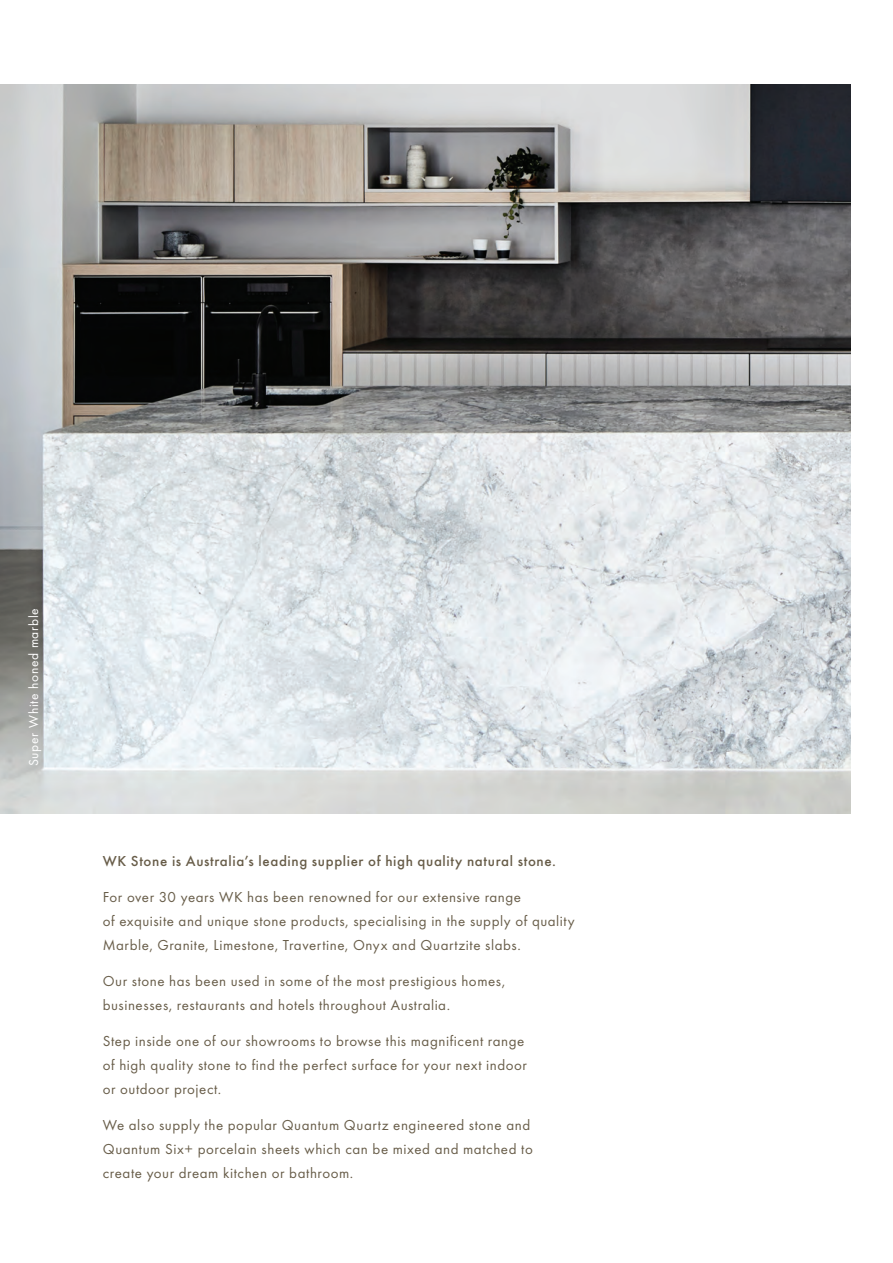
<style>
.page{position:relative;width:893px;height:1263px;background:#fff}
.page>*{position:absolute;margin:0;border:0;box-sizing:border-box;transform-origin:0 0}
.t1{font:15px/24px "Futura T";letter-spacing:.035em;color:#685d49}
.t2{font:500 15px "Futura T";letter-spacing:.04em;color:#685d49}
.t3{font:13.5px "Futura T";letter-spacing:.05em;color:#fff}
</style>
<div class="page">
<img style="left:0;top:85px;width:850px;height:728px">
<p class="t3" style="left:26px;top:766px;width:159px;rotate:-90deg">Super White honed marble</p>
<p class="t2" style="left:103px;top:852px;width:455px">WK Stone is Australia’s leading supplier of high quality natural stone.</p>
<p class="t1" style="left:103px;top:885px;width:473px">For over 30 years WK has been renowned for our extensive range<br>of exquisite and unique stone products, specialising in the supply of quality</p>
<p class="t1" style="left:103px;top:933px;width:420px">Marble, Granite, Limestone, Travertine, Onyx and Quartzite slabs.</p>
<p class="t1" style="left:103px;top:969px;width:404px">Our stone has been used in some of the most prestigious homes,</p>
<p class="t1" style="left:103px;top:993px;width:349px">businesses, restaurants and hotels throughout Australia.</p>
<p class="t1" style="left:103px;top:1029px;width:423px">Step inside one of our showrooms to browse this magnificent range</p>
<p class="t1" style="left:103px;top:1053px;width:426px">of high quality stone to find the perfect surface for your next indoor or outdoor project.</p>
<p class="t1" style="left:103px;top:1113px;width:429px">We also supply the popular Quantum Quartz engineered stone and</p>
<p class="t1" style="left:103px;top:1137px;width:432px">Quantum Six+ porcelain sheets which can be mixed and matched to</p>
<p class="t1" style="left:103px;top:1161px;width:252px">create your dream kitchen or bathroom.</p>
</div>
